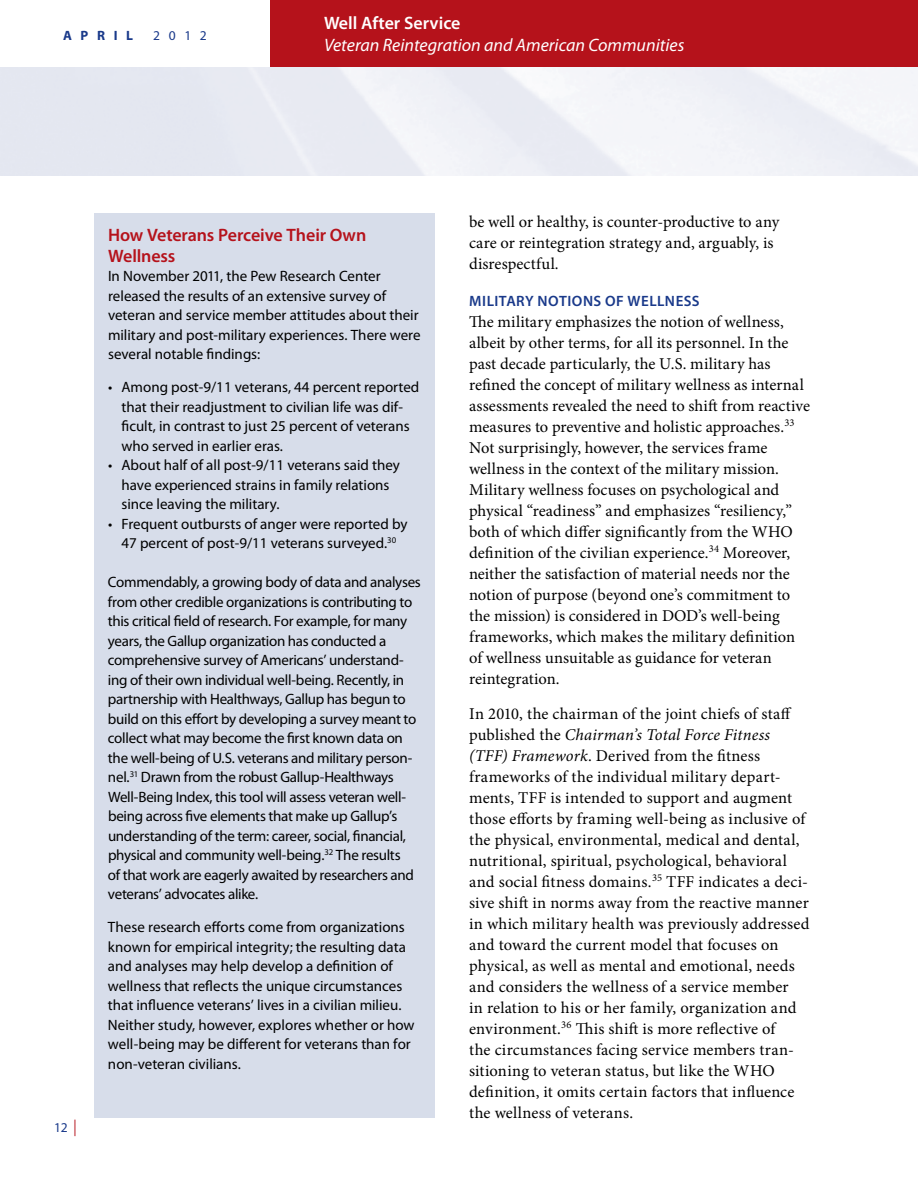
<style>
.page{position:relative;width:918px;height:1188px;background:#fff}
.page>*{position:absolute;margin:0;border:0;box-sizing:border-box;transform-origin:0 0}
.t1{font:italic 18px "Myriad Pro";color:#fff}
.t2{font:600 18px/21px "Myriad Pro";letter-spacing:-.005em;color:#b5121b}
.t3{font:600 18px "Myriad Pro";color:#fff}
.t4{font:16.5px/21px "Minion Pro";letter-spacing:.005em;color:#000}
.t5{font:15px/19.5px "Myriad Pro";letter-spacing:-.01em;color:#000}
.t6{font:600 15px "Myriad Pro";letter-spacing:.035em;color:#19398a}
.t7{font:13.5px "Myriad Pro";letter-spacing:.64em;color:#19398a}
.t8{font:700 13.5px "Myriad Pro";letter-spacing:.64em;color:#19398a}
.s1{font-size:16.5px;color:#b5121b}
.s2{font-style:italic}
</style>
<div class="page">
<div style="left:270px;top:0;width:648px;height:68px;background:#b5121b"></div>
<div style="left:94px;top:214px;width:341px;height:904px;background:#d7ddea"></div>
<p class="t8" style="left:63px;top:27px;width:72px">APRIL</p>
<p class="t7" style="left:153px;top:28px;width:55px">2012</p>
<p class="t3" style="left:324px;top:12px;width:138px">Well After Service</p>
<p class="t1" style="left:324px;top:34px;width:362px">Veteran Reintegration and American Communities</p>
<p class="t7" style="left:54px;top:1119px;width:24px">12 <span class="s1">|</span></p>
<p class="t2" style="left:108px;top:224px;width:260px">How Veterans Perceive Their Own<br>Wellness</p>
<p class="t5" style="left:108px;top:266px;width:314px">In November 2011, the Pew Research Center released the results of an extensive survey of veteran and service member attitudes about their military and post-military experiences. There were several notable findings:</p>
<p class="t5" style="left:122px;top:377px;width:299px;text-indent:-14px">• Among post-9/11 veterans, 44 percent reported that their readjustment to civilian life was dif&shy;ficult, in contrast to just 25 percent of veterans who served in earlier eras.</p>
<p class="t5" style="left:122px;top:455px;width:280px;text-indent:-14px">• About half of all post-9/11 veterans said they have experienced strains in family relations since leaving the military.</p>
<p class="t5" style="left:108px;top:514px;width:301px;text-align:center">• Frequent outbursts of anger were reported by<br>47 percent of post-9/11 veterans surveyed.<sup>30</sup></p>
<p class="t5" style="left:108px;top:572px;width:314px">Commendably, a growing body of data and analyses from other credible organizations is contributing to this critical field of research. For example, for many years, the Gallup organization has conducted a comprehensive survey of Americans’ understand&shy;ing of their own individual well-being. Recently, in partnership with Healthways, Gallup has begun to build on this effort by developing a survey meant to collect what may become the first known data on the well-being of U.S. veterans and military person&shy;nel.<sup>31</sup> Drawn from the robust Gallup-Healthways Well-Being Index, this tool will assess veteran well&shy;being across five elements that make up Gallup’s understanding of the term: career, social, financial, physical and community well-being.<sup>32</sup> The results<br>of that work are eagerly awaited by researchers and veterans’ advocates alike.</p>
<p class="t5" style="left:108px;top:917px;width:308px">These research efforts come from organizations known for empirical integrity; the resulting data and analyses may help develop a definition of wellness that reflects the unique circumstances that influence veterans’ lives in a civilian milieu.<br>Neither study, however, explores whether or how well-being may be different for veterans than for non-veteran civilians.</p>
<p class="t4" style="left:469px;top:212px;width:312px">be well or healthy, is counter-productive to any care or reintegration strategy and, arguably, is disrespectful.</p>
<p class="t6" style="left:469px;top:292px;width:223px">Military Notions of Wellness</p>
<p class="t4" style="left:469px;top:311px;width:342px">The military emphasizes the notion of wellness, albeit by other terms, for all its personnel. In the past decade particularly, the U.S. military has refined the concept of military wellness as internal assessments revealed the need to shift from reactive measures to preventive and holistic approaches.<sup>33<br></sup>Not surprisingly, however, the services frame wellness in the context of the military mission.<br>Military wellness focuses on psychological and physical “readiness” and emphasizes “resiliency,” both of which differ significantly from the WHO definition of the civilian experience.<sup>34</sup> Moreover, neither the satisfaction of material needs nor the notion of purpose (beyond one’s commitment to the mission) is considered in DOD’s well-being frameworks, which makes the military definition of wellness unsuitable as guidance for veteran reintegration.</p>
<p class="t4" style="left:469px;top:703px;width:342px">In 2010, the chairman of the joint chiefs of staff published the <span class="s2">Chairman’s Total Force Fitness (TFF) Framework</span>. Derived from the fitness frameworks of the individual military depart&shy;ments, TFF is intended to support and augment those efforts by framing well-being as inclusive of the physical, environmental, medical and dental, nutritional, spiritual, psychological, behavioral and social fitness domains.<sup>35</sup> TFF indicates a deci&shy;sive shift in norms away from the reactive manner in which military health was previously addressed and toward the current model that focuses on physical, as well as mental and emotional, needs and considers the wellness of a service member<br>in relation to his or her family, organization and environment.<sup>36</sup> This shift is more reflective of<br>the circumstances facing service members tran&shy;sitioning to veteran status, but like the WHO definition, it omits certain factors that influence the wellness of veterans.</p>
</div>
